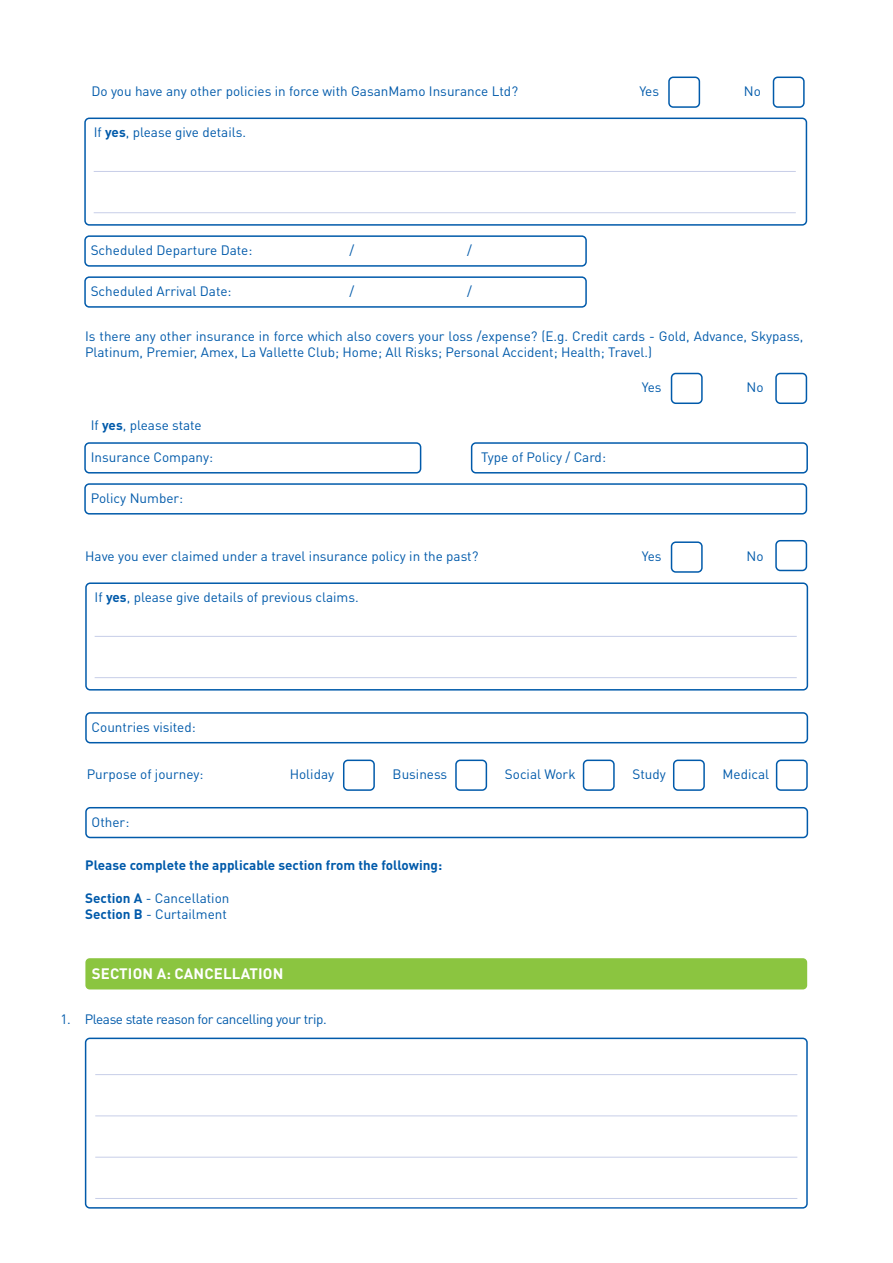
<style>
.page{position:relative;width:893px;height:1263px;background:#fff}
.page>*{position:absolute;margin:0;border:0;box-sizing:border-box;transform-origin:0 0}
.t1{font:700 15px "DIN Pro";letter-spacing:.01em;color:#fff}
.t2{font:13.5px/16.2px "DIN Pro";color:#015aaa}
.t3{font:700 13.5px "DIN Pro";color:#015aaa}
.t4{font:13.5px "DIN Pro";letter-spacing:-.03em;color:#015aaa}
.s1{font-weight:700}
</style>
<div class="page">
<div style="left:84px;top:442px;width:337px;height:31px;border:2px solid #015aaa;border-radius:4px"></div>
<div style="left:84px;top:483px;width:723px;height:31px;border:2px solid #015aaa;border-radius:4px"></div>
<div style="left:471px;top:442px;width:337px;height:31px;border:2px solid #015aaa;border-radius:4px"></div>
<div style="left:84px;top:235px;width:503px;height:32px;border:2px solid #015aaa;border-radius:4px"></div>
<div style="left:84px;top:276px;width:503px;height:32px;border:2px solid #015aaa;border-radius:4px"></div>
<div style="left:668px;top:77px;width:32px;height:31px;border:2px solid #015aaa;border-radius:4px"></div>
<div style="left:671px;top:373px;width:32px;height:31px;border:2px solid #015aaa;border-radius:4px"></div>
<div style="left:671px;top:541px;width:32px;height:32px;border:2px solid #015aaa;border-radius:4px"></div>
<div style="left:773px;top:77px;width:32px;height:31px;border:2px solid #015aaa;border-radius:4px"></div>
<div style="left:775px;top:373px;width:32px;height:31px;border:2px solid #015aaa;border-radius:4px"></div>
<div style="left:775px;top:540px;width:32px;height:31px;border:2px solid #015aaa;border-radius:4px"></div>
<div style="left:84px;top:118px;width:723px;height:108px;border:2px solid #015aaa;border-radius:4px"></div>
<hr style="left:94px;top:171px;width:702px;height:1px;background:#c7cee8">
<hr style="left:94px;top:212px;width:702px;height:1px;background:#c7cee8">
<div style="left:85px;top:958px;width:722px;height:31px;background:#8bc540;border-radius:4px"></div>
<div style="left:343px;top:759px;width:32px;height:32px;border:2px solid #015aaa;border-radius:4px"></div>
<div style="left:455px;top:759px;width:32px;height:32px;border:2px solid #015aaa;border-radius:4px"></div>
<div style="left:583px;top:759px;width:32px;height:32px;border:2px solid #015aaa;border-radius:4px"></div>
<div style="left:673px;top:759px;width:32px;height:32px;border:2px solid #015aaa;border-radius:4px"></div>
<div style="left:776px;top:759px;width:32px;height:32px;border:2px solid #015aaa;border-radius:4px"></div>
<div style="left:85px;top:582px;width:723px;height:108px;border:2px solid #015aaa;border-radius:4px"></div>
<hr style="left:95px;top:636px;width:702px;height:1px;background:#c7cee8">
<hr style="left:95px;top:677px;width:702px;height:1px;background:#c7cee8">
<div style="left:85px;top:712px;width:723px;height:31px;border:2px solid #015aaa;border-radius:4px"></div>
<div style="left:85px;top:807px;width:723px;height:31px;border:2px solid #015aaa;border-radius:4px"></div>
<div style="left:85px;top:1037px;width:723px;height:171px;border:2px solid #015aaa;border-radius:4px"></div>
<hr style="left:95px;top:1074px;width:702px;height:1px;background:#c7cee8">
<hr style="left:95px;top:1157px;width:702px;height:1px;background:#c7cee8">
<hr style="left:95px;top:1198px;width:702px;height:1px;background:#c7cee8">
<hr style="left:95px;top:1115px;width:702px;height:1px;background:#c7cee8">
<p class="t2" style="left:91px;top:83px;width:428px">Do you have any other policies in force with GasanMamo Insurance Ltd?</p>
<p class="t2" style="left:94px;top:124px;width:154px">If <span class="s1">yes</span>, please give details.</p>
<p class="t2" style="left:91px;top:241px;width:163px">Scheduled Departure Date:</p>
<p class="t2" style="left:91px;top:282px;width:142px">Scheduled Arrival Date:</p>
<p class="t2" style="left:349px;top:241px;width:6px">/</p>
<p class="t2" style="left:467px;top:241px;width:6px">/</p>
<p class="t2" style="left:349px;top:282px;width:6px">/</p>
<p class="t2" style="left:467px;top:282px;width:6px">/</p>
<p class="t2" style="left:639px;top:83px;width:21px">Yes</p>
<p class="t2" style="left:744px;top:83px;width:19px">No</p>
<p class="t2" style="left:85px;top:327px;width:720px">Is there any other insurance in force which also covers your loss /expense? (E.g. Credit cards - Gold, Advance, Skypass,<br>Platinum, Premier, Amex, La Vallette Club; Home; All Risks; Personal Accident; Health; Travel.)</p>
<p class="t2" style="left:91px;top:417px;width:113px">If <span class="s1">yes</span>, please state</p>
<p class="t2" style="left:91px;top:448px;width:124px">Insurance Company:</p>
<p class="t2" style="left:91px;top:489px;width:94px">Policy Number:</p>
<p class="t2" style="left:481px;top:448px;width:126px">Type of Policy / Card:</p>
<p class="t2" style="left:85px;top:547px;width:395px">Have you ever claimed under a travel insurance policy in the past?</p>
<p class="t2" style="left:95px;top:589px;width:266px">If <span class="s1">yes</span>, please give details of previous claims.</p>
<p class="t2" style="left:642px;top:379px;width:21px">Yes</p>
<p class="t2" style="left:642px;top:547px;width:21px">Yes</p>
<p class="t2" style="left:746px;top:379px;width:19px">No</p>
<p class="t2" style="left:746px;top:547px;width:19px">No</p>
<p class="t2" style="left:92px;top:718px;width:106px">Countries visited:</p>
<p class="t2" style="left:87px;top:766px;width:118px">Purpose of journey:</p>
<p class="t2" style="left:92px;top:813px;width:39px">Other:</p>
<p class="t2" style="left:290px;top:766px;width:46px">Holiday</p>
<p class="t2" style="left:393px;top:766px;width:56px">Business</p>
<p class="t2" style="left:505px;top:766px;width:72px">Social Work</p>
<p class="t2" style="left:632px;top:766px;width:35px">Study</p>
<p class="t2" style="left:723px;top:766px;width:48px">Medical</p>
<p class="t3" style="left:85px;top:856px;width:358px">Please complete the applicable section from the following:</p>
<p class="t2" style="left:85px;top:889px;width:146px"><span class="s1">Section A</span> - Cancellation</p>
<p class="t2" style="left:85px;top:905px;width:143px"><span class="s1">Section B</span> - Curtailment</p>
<p class="t2" style="left:60px;top:1010px;width:12px">1.</p>
<p class="t1" style="left:92px;top:963px;width:193px">SECTION A: CANCELLATION</p>
<p class="t4" style="left:85px;top:1010px;width:243px">Please state reason for cancelling your trip.</p>
</div>
